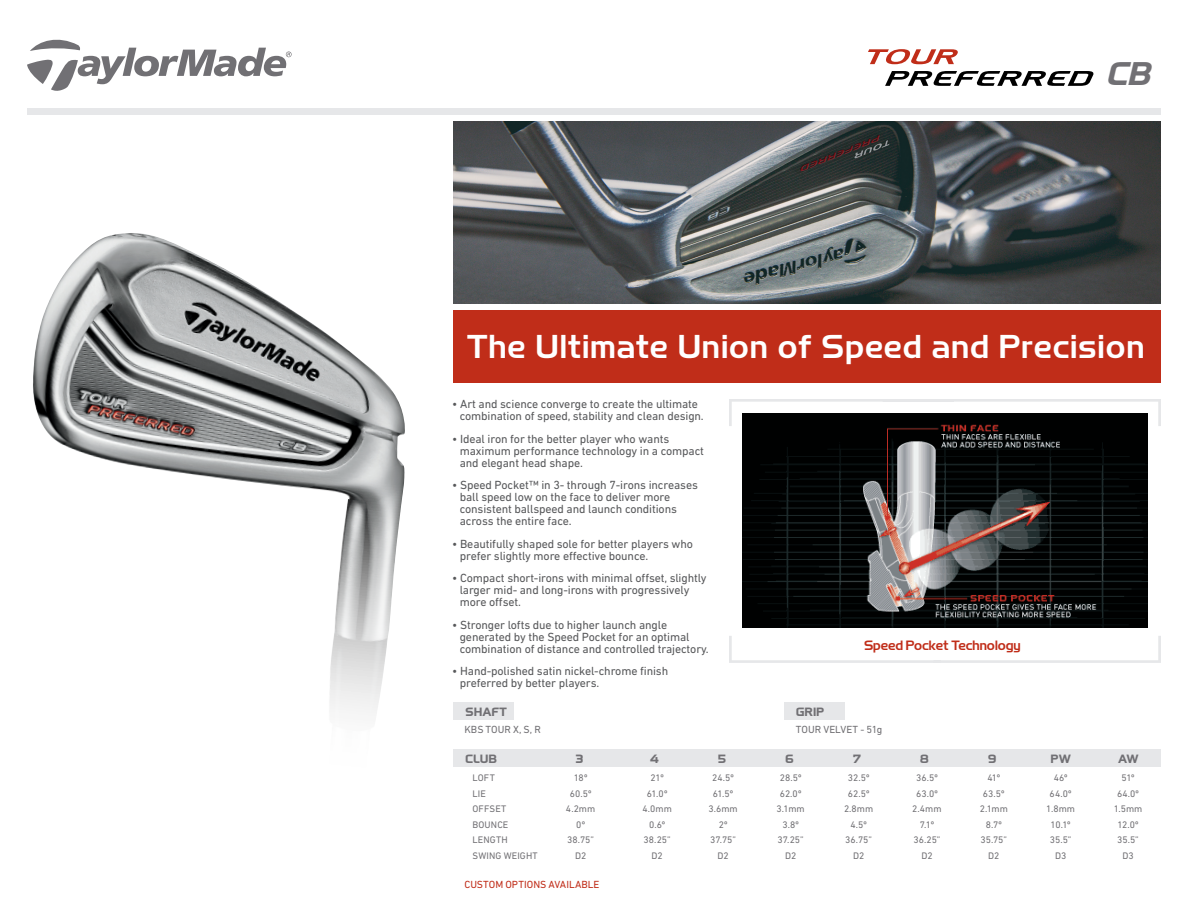
<style>
.page{position:relative;width:1188px;height:918px;background:#fff}
.page>*{position:absolute;margin:0;border:0;box-sizing:border-box;transform-origin:0 0}
.t1{font:33px "Club Haus";letter-spacing:.035em;color:#fff}
.t2{font:italic 700 32.7px "Club Haus";color:#717074}
.t3{font:13.5px "Club Haus";letter-spacing:-.005em;color:#c02d19}
.t4{font:12px/12px "DIN Next LT Pro";letter-spacing:-.01em;color:#57585a}
.t5{font:700 12px "Club Haus";letter-spacing:.015em;color:#717074}
.t6{font:10.5px "DIN Next LT Pro";color:#717074}
.t7{font:10.5px "DIN Next LT Pro";color:#c02d19}
.t8{font:9.6px "DIN Next LT Pro";letter-spacing:.01em;color:#717074}
</style>
<div class="page">
<div style="left:27px;top:109px;width:1134px;height:6px;background:#e6e7e9"></div>
<img style="left:454px;top:122px;width:707px;height:182px">
<svg style="left:27px;top:39px;width:265px;height:52px"></svg>
<svg style="left:868px;top:49px;width:90px;height:15px"></svg>
<svg style="left:885px;top:71px;width:209px;height:15px"></svg>
<div style="left:454px;top:310px;width:707px;height:73px;background:#c02d19"></div>
<svg style="left:729px;top:399px;width:432px;height:264px"></svg>
<div style="left:454px;top:702px;width:60px;height:17px;background:#e6e7e9"></div>
<div style="left:784px;top:702px;width:61px;height:17px;background:#e6e7e9"></div>
<div style="left:454px;top:749px;width:707px;height:18px;background:#e6e7e9"></div>
<img style="left:33px;top:233px;width:372px;height:480px">
<h2 class="t2" style="left:1109px;top:54px;width:46px">CB</h2>
<h1 class="t1" style="left:467px;top:327px;width:679px">The Ultimate Union of Speed and Precision</h1>
<p class="t4" style="left:460px;top:398px;width:246px;text-indent:-8px">• Art and science converge to create the ultimate combination of speed, stability and clean design.</p>
<p class="t4" style="left:460px;top:432px;width:246px;text-indent:-8px">• Ideal iron for the better player who wants maximum performance technology in a compact and elegant head shape.</p>
<p class="t4" style="left:460px;top:479px;width:240px;text-indent:-8px">• Speed Pocket™ in 3- through 7-irons increases ball speed low on the face to deliver more consistent ballspeed and launch conditions across the entire face.</p>
<p class="t4" style="left:460px;top:537px;width:235px;text-indent:-8px">• Beautifully shaped sole for better players who prefer slightly more effective bounce.</p>
<p class="t4" style="left:460px;top:572px;width:248px;text-indent:-8px">• Compact short-irons with minimal offset, slightly larger mid- and long-irons with progressively more offset.</p>
<p class="t4" style="left:460px;top:618px;width:251px;text-indent:-8px">• Stronger lofts due to higher launch angle generated by the Speed Pocket for an optimal combination of distance and controlled trajectory.</p>
<p class="t4" style="left:460px;top:665px;width:210px;text-indent:-8px">• Hand-polished satin nickel-chrome finish preferred by better players.</p>
<p class="t3" style="left:864px;top:638px;width:158px">Speed Pocket Technology</p>
<p class="t5" style="left:466px;top:704px;width:43px">SHAFT</p>
<p class="t5" style="left:796px;top:704px;width:30px">GRIP</p>
<p class="t6" style="left:464px;top:724px;width:78px">KBS TOUR X, S, R</p>
<p class="t6" style="left:796px;top:724px;width:88px">TOUR VELVET - 51g</p>
<p class="t5" style="left:466px;top:752px;width:33px">CLUB</p>
<p class="t5" style="left:576px;top:752px;width:9px">3</p>
<p class="t5" style="left:650px;top:752px;width:10px">4</p>
<p class="t5" style="left:718px;top:752px;width:9px">5</p>
<p class="t5" style="left:786px;top:752px;width:10px">6</p>
<p class="t5" style="left:853px;top:752px;width:9px">7</p>
<p class="t5" style="left:920px;top:752px;width:10px">8</p>
<p class="t5" style="left:988px;top:752px;width:10px">9</p>
<p class="t5" style="left:1051px;top:752px;width:22px">PW</p>
<p class="t5" style="left:1118px;top:752px;width:23px">AW</p>
<p class="t8" style="left:472px;top:772px;width:24px">LOFT</p>
<p class="t8" style="left:574px;top:772px;width:15px">18º</p>
<p class="t8" style="left:650px;top:772px;width:15px">21º</p>
<p class="t8" style="left:712px;top:772px;width:23px">24.5º</p>
<p class="t8" style="left:780px;top:772px;width:23px">28.5º</p>
<p class="t8" style="left:848px;top:772px;width:23px">32.5º</p>
<p class="t8" style="left:916px;top:772px;width:23px">36.5º</p>
<p class="t8" style="left:987px;top:772px;width:14px">41º</p>
<p class="t8" style="left:1054px;top:772px;width:15px">46º</p>
<p class="t8" style="left:1121px;top:772px;width:15px">51º</p>
<p class="t8" style="left:472px;top:788px;width:15px">LIE</p>
<p class="t8" style="left:570px;top:788px;width:23px">60.5º</p>
<p class="t8" style="left:647px;top:788px;width:22px">61.0º</p>
<p class="t8" style="left:713px;top:788px;width:22px">61.5º</p>
<p class="t8" style="left:780px;top:788px;width:23px">62.0º</p>
<p class="t8" style="left:848px;top:788px;width:23px">62.5º</p>
<p class="t8" style="left:916px;top:788px;width:23px">63.0º</p>
<p class="t8" style="left:983px;top:788px;width:23px">63.5º</p>
<p class="t8" style="left:1050px;top:788px;width:23px">64.0º</p>
<p class="t8" style="left:1117px;top:788px;width:23px">64.0º</p>
<p class="t8" style="left:472px;top:803px;width:35px">OFFSET</p>
<p class="t8" style="left:566px;top:803px;width:31px">4.2mm</p>
<p class="t8" style="left:642px;top:803px;width:31px">4.0mm</p>
<p class="t8" style="left:709px;top:803px;width:31px">3.6mm</p>
<p class="t8" style="left:777px;top:803px;width:30px">3.1mm</p>
<p class="t8" style="left:844px;top:803px;width:31px">2.8mm</p>
<p class="t8" style="left:912px;top:803px;width:31px">2.4mm</p>
<p class="t8" style="left:980px;top:803px;width:30px">2.1mm</p>
<p class="t8" style="left:1046px;top:803px;width:30px">1.8mm</p>
<p class="t8" style="left:1114px;top:803px;width:30px">1.5mm</p>
<p class="t8" style="left:473px;top:819px;width:37px">BOUNCE</p>
<p class="t8" style="left:576px;top:819px;width:10px">0º</p>
<p class="t8" style="left:649px;top:819px;width:17px">0.6º</p>
<p class="t8" style="left:719px;top:819px;width:10px">2º</p>
<p class="t8" style="left:782px;top:819px;width:18px">3.8º</p>
<p class="t8" style="left:850px;top:819px;width:18px">4.5º</p>
<p class="t8" style="left:920px;top:819px;width:16px">7.1º</p>
<p class="t8" style="left:986px;top:819px;width:18px">8.7º</p>
<p class="t8" style="left:1051px;top:819px;width:22px">10.1º</p>
<p class="t8" style="left:1118px;top:819px;width:23px">12.0º</p>
<p class="t8" style="left:473px;top:834px;width:37px">LENGTH</p>
<p class="t8" style="left:567px;top:834px;width:28px">38.75”</p>
<p class="t8" style="left:644px;top:834px;width:29px">38.25”</p>
<p class="t8" style="left:710px;top:834px;width:27px">37.75”</p>
<p class="t8" style="left:778px;top:834px;width:28px">37.25”</p>
<p class="t8" style="left:845px;top:834px;width:28px">36.75”</p>
<p class="t8" style="left:913px;top:834px;width:29px">36.25”</p>
<p class="t8" style="left:981px;top:834px;width:28px">35.75”</p>
<p class="t8" style="left:1050px;top:834px;width:23px">35.5”</p>
<p class="t8" style="left:1117px;top:834px;width:23px">35.5”</p>
<p class="t8" style="left:473px;top:850px;width:67px">SWING WEIGHT</p>
<p class="t8" style="left:575px;top:850px;width:13px">D2</p>
<p class="t8" style="left:652px;top:850px;width:13px">D2</p>
<p class="t8" style="left:718px;top:850px;width:13px">D2</p>
<p class="t8" style="left:785px;top:850px;width:13px">D2</p>
<p class="t8" style="left:853px;top:850px;width:13px">D2</p>
<p class="t8" style="left:921px;top:850px;width:13px">D2</p>
<p class="t8" style="left:988px;top:850px;width:13px">D2</p>
<p class="t8" style="left:1055px;top:850px;width:13px">D3</p>
<p class="t8" style="left:1122px;top:850px;width:13px">D3</p>
<p class="t7" style="left:464px;top:879px;width:137px">CUSTOM OPTIONS AVAILABLE</p>
</div>
